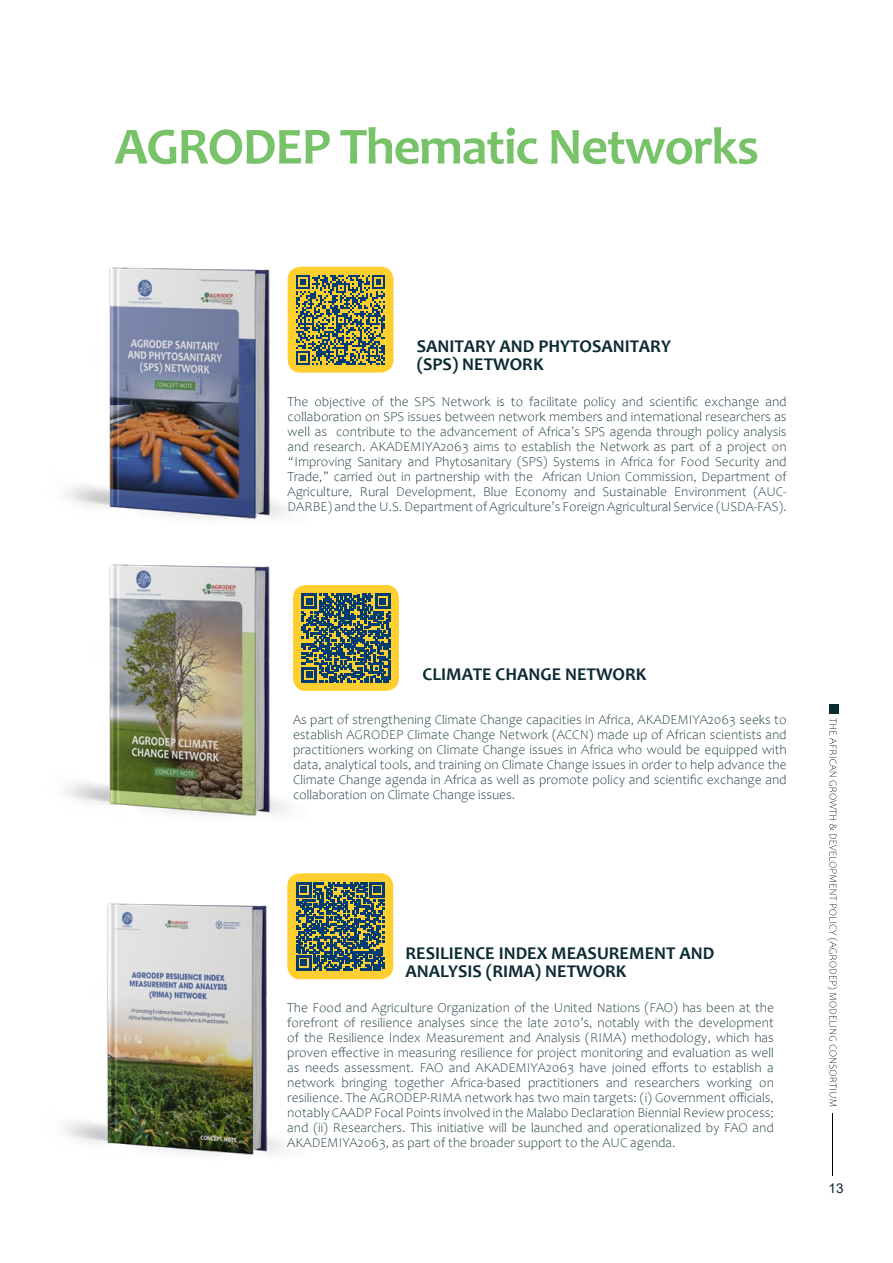
<style>
.page{position:relative;width:893px;height:1263px;background:#fff}
.page>*{position:absolute;margin:0;border:0;box-sizing:border-box;transform-origin:0 0}
.t1{font:700 52.5px "Candara";letter-spacing:-.025em;color:#78c369}
.t2{font:700 18px/18px "Candara";color:#0b2b33}
.t3{font:300 13.5px/15px "Candara";color:#0b2b33;text-align:justify}
.t4{font:13.5px "Arial";color:#0b2b33}
</style>
<div class="page">
<div style="left:829px;top:704px;width:9px;height:10px;background:#0b2b33"></div>
<svg style="left:827px;top:718px;width:10px;height:388px"></svg>
<hr style="left:832px;top:1113px;width:1px;height:63px;background:#000">
<div style="left:288px;top:267px;width:105px;height:106px;background:#ffce2f;border-radius:13px"></div>
<svg style="left:369px;top:275px;width:16px;height:90px"></svg>
<img style="left:66px;top:266px;width:303px;height:254px">
<div style="left:293px;top:585px;width:106px;height:106px;background:#ffce2f;border-radius:13px"></div>
<svg style="left:369px;top:594px;width:21px;height:88px"></svg>
<img style="left:66px;top:564px;width:303px;height:253px">
<div style="left:287px;top:873px;width:106px;height:106px;background:#ffce2f;border-radius:13px"></div>
<svg style="left:296px;top:882px;width:89px;height:88px"></svg>
<img style="left:64px;top:894px;width:302px;height:262px">
<h1 class="t1" style="left:114px;top:113px;width:646px">AGRODEP Thematic Networks</h1>
<h2 class="t2" style="left:417px;top:337px;width:256px">SANITARY AND PHYTOSANITARY (SPS) NETWORK</h2>
<p class="t3" style="left:288px;top:394px;width:501px">The objective of the SPS Network is to facilitate policy and scientific exchange and collaboration on SPS issues between network members and international researchers as well as contribute to the advancement of Africa’s SPS agenda through policy analysis and research. AKADEMIYA2063 aims to establish the Network as part of a project on “Improving Sanitary and Phytosanitary (SPS) Systems in Africa for Food Security and Trade,” carried out in partnership with the African Union Commission, Department of Agriculture, Rural Development, Blue Economy and Sustainable Environment (AUC-DARBE) and the U.S. Department of Agriculture’s Foreign Agricultural Service (USDA-FAS).</p>
<h2 class="t2" style="left:422px;top:665px;width:225px">CLIMATE CHANGE NETWORK</h2>
<p class="t3" style="left:293px;top:712px;width:495px">As part of strengthening Climate Change capacities in Africa, AKADEMIYA2063 seeks to establish AGRODEP Climate Change Network (ACCN) made up of African scientists and practitioners working on Climate Change issues in Africa who would be equipped with data, analytical tools, and training on Climate Change issues in order to help advance the Climate Change agenda in Africa as well as promote policy and scientific exchange and collaboration on Climate Change issues.</p>
<h2 class="t2" style="left:405px;top:943px;width:310px">RESILIENCE INDEX MEASUREMENT AND<br>ANALYSIS (RIMA) NETWORK</h2>
<p class="t3" style="left:287px;top:1000px;width:488px">The Food and Agriculture Organization of the United Nations (FAO) has been at the forefront of resilience analyses since the late 2010’s, notably with the development of the Resilience Index Measurement and Analysis (RIMA) methodology, which has proven effective in measuring resilience for project monitoring and evaluation as well as needs assessment. FAO and AKADEMIYA2063 have joined efforts to establish a network bringing together Africa-based practitioners and researchers working on resilience. The AGRODEP-RIMA network has two main targets: (i) Government officials, notably CAADP Focal Points involved in the Malabo Declaration Biennial Review process; and (ii) Researchers. This initiative will be launched and operationalized by FAO and AKADEMIYA2063, as part of the broader support to the AUC agenda.</p>
<p class="t4" style="left:829px;top:1179px;width:17px">13</p>
</div>
